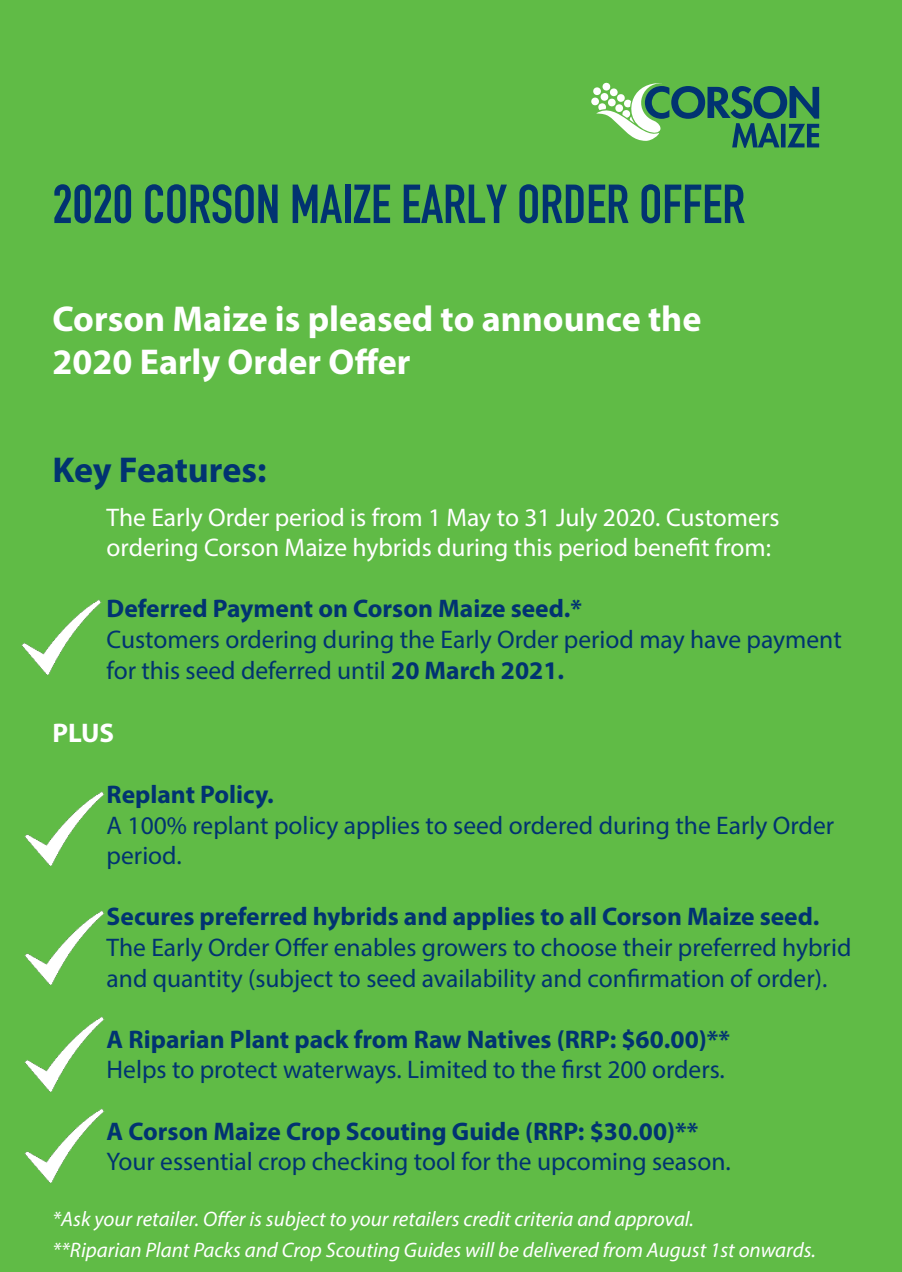
<style>
.page{position:relative;width:902px;height:1272px;background:#fff}
.page>*{position:absolute;margin:0;border:0;box-sizing:border-box;transform-origin:0 0}
.t1{font:54px "DIN Engschrift";color:#013371}
.t2{font:700 36px/43.2px "Myriad Pro";color:#fff}
.t3{font:700 36px "Myriad Pro";letter-spacing:-.005em;color:#013371}
.t4{font:700 27px "Myriad Pro";color:#fff}
.t5{font:25.5px/30.6px "Myriad Pro";color:#013371}
.t6{font:700 25.5px "Myriad Pro";color:#013371}
.t7{font:25.5px/30.6px "Myriad Pro";color:#fff}
.t8{font:italic 21px/30.6px "Myriad Pro";color:#fff}
.s1{font-weight:700}
</style>
<div class="page">
<div style="left:0;top:0;width:901px;height:1271px;background:#60bb46"></div>
<img style="left:24px;top:791px;width:80px;height:74px">
<img style="left:21px;top:600px;width:80px;height:74px">
<img style="left:24px;top:910px;width:80px;height:74px">
<svg style="left:590px;top:82px;width:229px;height:66px;background:#589e64"></svg>
<img style="left:24px;top:1016px;width:80px;height:74px">
<img style="left:24px;top:1108px;width:80px;height:74px">
<p class="t1" style="left:53px;top:172px;width:694px">2020 CORSON MAIZE EARLY ORDER OFFER</p>
<p class="t2" style="left:53px;top:296px;width:650px">Corson Maize is pleased to announce the<br>2020 Early Order Offer</p>
<p class="t3" style="left:53px;top:447px;width:215px">Key Features:</p>
<p class="t7" style="left:107px;top:501px;width:674px">The Early Order period is from 1 May to 31 July 2020. Customers ordering Corson Maize hybrids during this period benefit from:</p>
<p class="t6" style="left:107px;top:592px;width:477px">Deferred Payment on Corson Maize seed.*</p>
<p class="t5" style="left:107px;top:623px;width:736px">Customers ordering during the Early Order period may have payment for this seed deferred until <span class="s1">20 March 2021.</span></p>
<p class="t4" style="left:53px;top:715px;width:63px">PLUS</p>
<p class="t5" style="left:107px;top:778px;width:729px"><span class="s1">Replant Policy.<br></span>A 100% replant policy applies to seed ordered during the Early Order period.</p>
<p class="t5" style="left:107px;top:901px;width:746px"><span class="s1">Secures preferred hybrids and applies to all Corson Maize seed.<br></span>The Early Order Offer enables growers to choose their preferred hybrid and quantity (subject to seed availability and confirmation of order).</p>
<p class="t6" style="left:107px;top:1022px;width:625px">A Riparian Plant pack from Raw Natives (RRP: $60.00)**</p>
<p class="t5" style="left:107px;top:1054px;width:619px">Helps to protect waterways. Limited to the first 200 orders.</p>
<p class="t6" style="left:107px;top:1114px;width:593px">A Corson Maize Crop Scouting Guide (RRP: $30.00)**</p>
<p class="t5" style="left:107px;top:1145px;width:625px">Your essential crop checking tool for the upcoming season.</p>
<p class="t8" style="left:53px;top:1203px;width:764px">*Ask your retailer. Offer is subject to your retailers credit criteria and approval.<br>**Riparian Plant Packs and Crop Scouting Guides will be delivered from August 1st onwards.</p>
</div>
